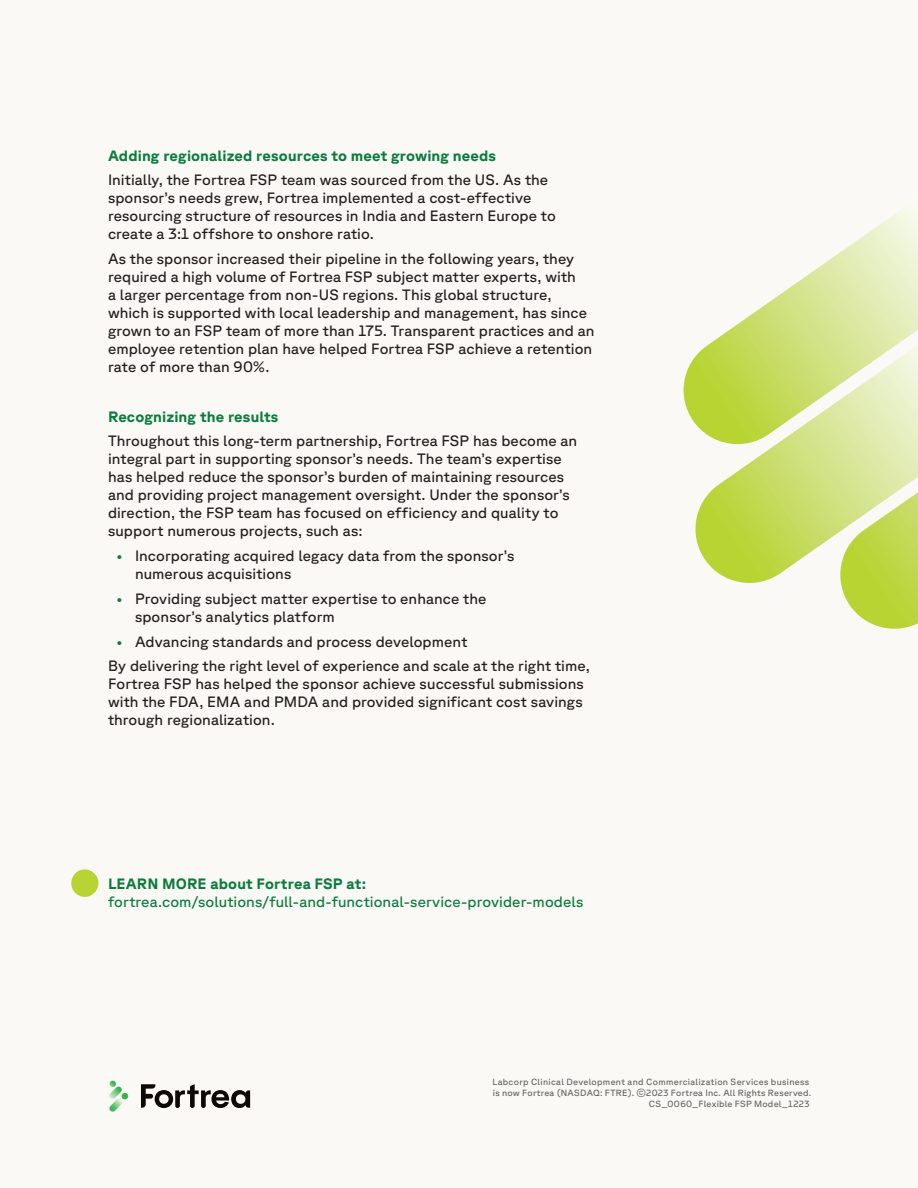
<style>
.page{position:relative;width:918px;height:1188px;background:#fbf9f5}
.page>*{position:absolute;margin:0;border:0;box-sizing:border-box;transform-origin:0 0}
.Body_Copy{font:15px/18px "GT Planar";letter-spacing:.01em;color:#231f20}
.Body_Copy-2{font:15px/18px "GT Planar";letter-spacing:.005em;color:#0b7c3e}
.Body_Header_-_Forest{font:700 15px "GT Planar";letter-spacing:.01em;color:#0b7c3e}
.Body_Copy-3{font:700 15px "GT Planar";letter-spacing:.01em;color:#0b7c3e}
.t1{font:9px/10.8px "GT Planar";letter-spacing:.035em;color:#636366;text-align:right}
.s1{color:#0b7c3e}
.s2{font-weight:700}
</style>
<div class="page">
<svg style="left:141px;top:1084px;width:109px;height:24px"></svg>
<svg style="left:109px;top:1081px;width:20px;height:31px"></svg>
<svg style="left:683px;top:206px;width:235px;height:205px"></svg>
<svg style="left:688px;top:345px;width:230px;height:238px"></svg>
<svg style="left:833px;top:492px;width:85px;height:137px"></svg>
<svg style="left:71px;top:869px;width:28px;height:28px"></svg>
<p class="Body_Header_-_Forest" style="left:108px;top:146px;width:390px">Adding regionalized resources to meet growing needs</p>
<p class="Body_Copy" style="left:108px;top:171px;width:449px">Initially, the Fortrea FSP team was sourced from the US. As the sponsor’s needs grew, Fortrea implemented a cost-effective resourcing structure of resources in India and Eastern Europe to create a 3:1 offshore to onshore ratio.</p>
<p class="Body_Copy" style="left:108px;top:250px;width:488px">As the sponsor increased their pipeline in the following years, they required a high volume of Fortrea FSP subject matter experts, with<br>a larger percentage from non-US regions. This global structure, which is supported with local leadership and management, has since grown to an FSP team of more than 175. Transparent practices and an employee retention plan have helped Fortrea FSP achieve a retention rate of more than 90%.</p>
<p class="Body_Copy-3" style="left:108px;top:407px;width:172px">Recognizing the results</p>
<p class="Body_Copy" style="left:108px;top:432px;width:471px">Throughout this long-term partnership, Fortrea FSP has become an integral part in supporting sponsor’s needs. The team’s expertise has helped reduce the sponsor’s burden of maintaining resources and providing project management oversight. Under the sponsor’s direction, the FSP team has focused on efficiency and quality to support numerous projects, such as:</p>
<p class="Body_Copy" style="left:135px;top:547px;width:381px;text-indent:-18px"><span class="s1">•</span> Incorporating acquired legacy data from the sponsor’s numerous acquisitions</p>
<p class="Body_Copy" style="left:135px;top:589px;width:353px;text-indent:-18px"><span class="s1">•</span> Providing subject matter expertise to enhance the sponsor’s analytics platform</p>
<p class="Body_Copy" style="left:117px;top:632px;width:352px"><span class="s1">•</span> Advancing standards and process development</p>
<p class="Body_Copy" style="left:108px;top:657px;width:483px">By delivering the right level of experience and scale at the right time, Fortrea FSP has helped the sponsor achieve successful submissions with the FDA, EMA and PMDA and provided significant cost savings through regionalization.</p>
<p class="Body_Copy-2" style="left:108px;top:874px;width:477px"><span class="s2">LEARN MORE about Fortrea FSP at: </span>fortrea.com/solutions/full-and-functional-service-provider-models</p>
<p class="t1" style="left:492px;top:1077px;width:321px">Labcorp Clinical Development and Commercialization Services business is now Fortrea (NASDAQ: FTRE). ©2023 Fortrea Inc. All Rights Reserved.<br>CS_0060_Flexible FSP Model_1223</p>
</div>
